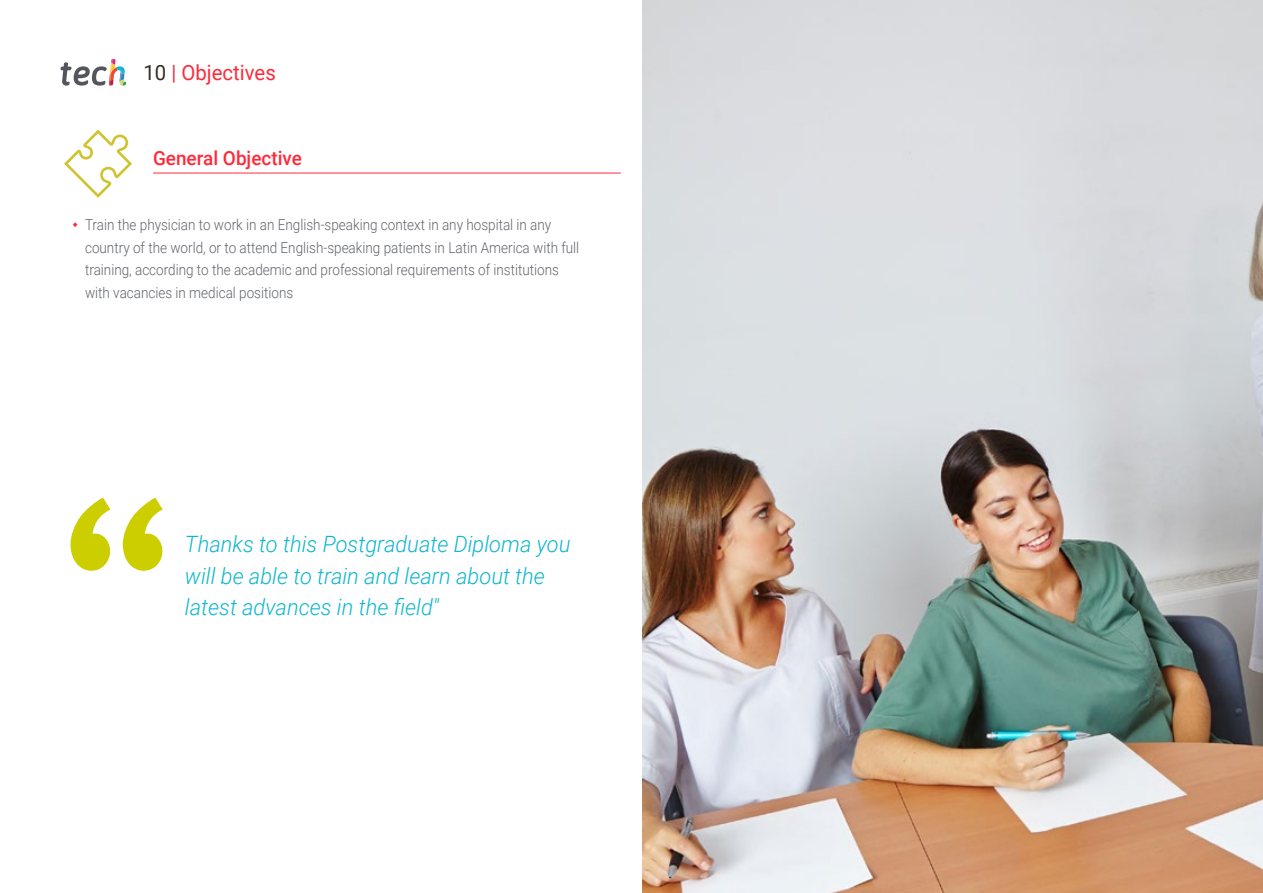
<style>
.page{position:relative;width:1263px;height:893px;background:#fff}
.page>*{position:absolute;margin:0;border:0;box-sizing:border-box;transform-origin:0 0}
.t1{font:italic 300 22.5px/31.5px "Roboto";color:#0fb6cf}
.t2{font:21px "Roboto";color:#ff293a}
.t3{font:500 19.5px "Roboto";color:#ff293a}
.t4{font:300 15px/22.5px "Roboto";color:#61646a;scale:.9 1}
.s1{color:#312e20}
.s2{color:#e73441}
</style>
<div class="page">
<hr style="left:153px;top:173px;width:468px;height:1px;background:#ff293a">
<svg style="left:61px;top:59px;width:65px;height:27px"></svg>
<svg style="left:64px;top:130px;width:68px;height:68px"></svg>
<img style="left:642px;top:0;width:621px;height:893px">
<svg style="left:71px;top:497px;width:92px;height:74px"></svg>
<h2 class="t2" style="left:144px;top:57px;width:134px"><span class="s1">10</span> <span class="s2">|</span> Objectives</h2>
<h3 class="t3" style="left:153px;top:144px;width:150px">General Objective</h3>
<p class="t4" style="left:85px;top:213px;width:551px">Train the physician to work in an English-speaking context in any hospital in any country of the world, or to attend English-speaking patients in Latin America with full training, according to the academic and professional requirements of institutions with vacancies in medical positions</p>
<h1 class="t1" style="left:185px;top:528px;width:387px">Thanks to this Postgraduate Diploma you will be able to train and learn about the latest advances in the field"</h1>
</div>
